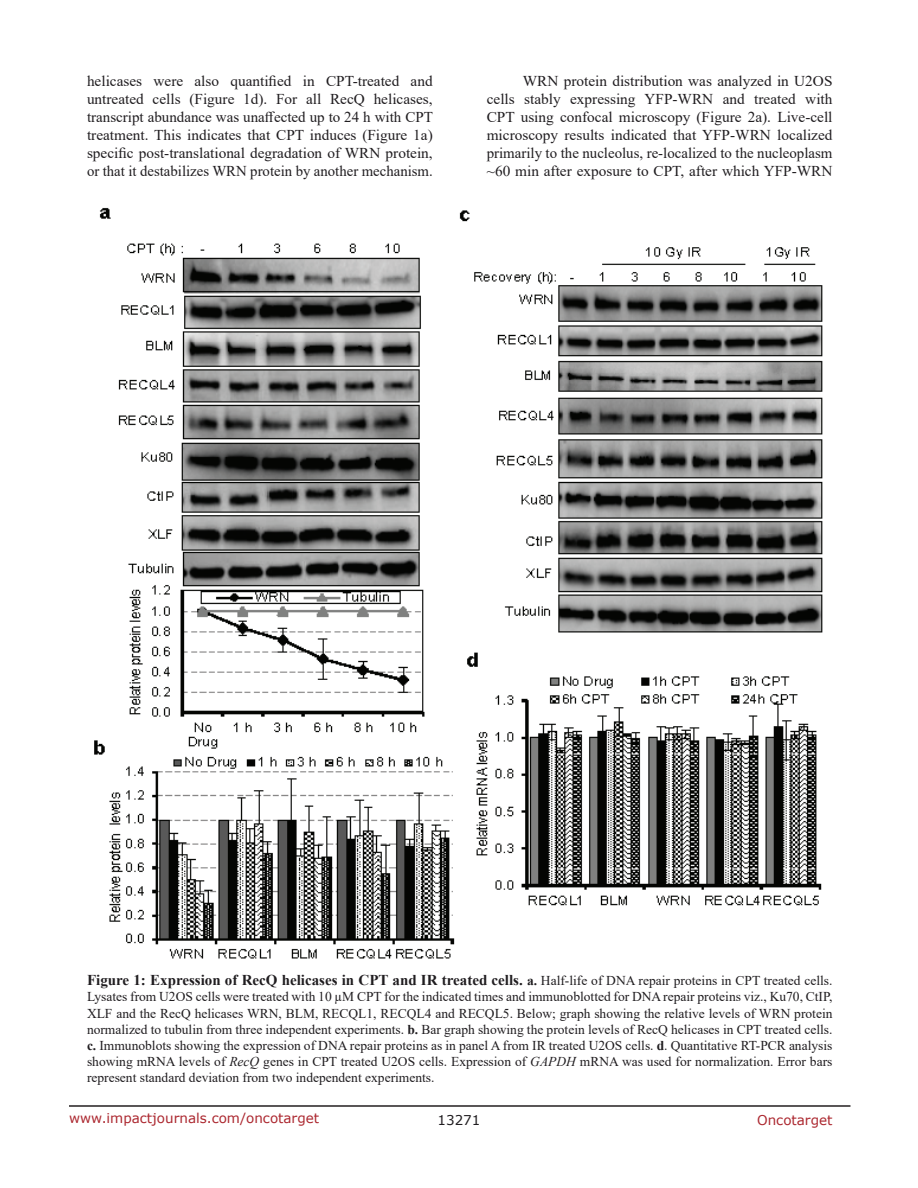
<style>
.page{position:relative;width:918px;height:1188px;background:#fff}
.page>*{position:absolute;margin:0;border:0;box-sizing:border-box;transform-origin:0 0}
.t1{font:15px/18px "Times New Roman";color:#201d20;text-align:justify}
.t2{font:700 15px "Times New Roman";color:#201d20}
.t3{font:13.5px/16.2px "Times New Roman";color:#201d20;text-align:justify}
.t4{font:13.5px "Verdana";color:#ac2830}
.t5{font:13.5px "Verdana";color:#201d20}
.s1{font-size:13.5px}
.s2{font-weight:400;font-size:13.5px}
.s3{font-weight:700}
.s4{font-style:italic}
</style>
<div class="page">
<hr style="left:69px;top:1105px;width:781px;height:2px;background:#231f20">
<img style="left:94px;top:207px;width:729px;height:752px">
<p class="t1" style="left:87px;top:72px;width:347px">helicases were also quantified in CPT-treated and untreated cells (Figure 1d). For all RecQ helicases, transcript abundance was unaffected up to 24 h with CPT treatment. This indicates that CPT induces (Figure 1a) specific post-translational degradation of WRN protein, or that it destabilizes WRN protein by another mechanism.</p>
<p class="t1" style="left:487px;top:72px;width:347px;text-indent:36px">WRN protein distribution was analyzed in U2OS cells stably expressing YFP-WRN and treated with CPT using confocal microscopy (Figure 2a). Live-cell microscopy results indicated that YFP-WRN localized primarily to the nucleolus, re-localized to the nucleoplasm ~60 min after exposure to CPT, after which YFP-WRN</p>
<p class="t2" style="left:87px;top:969px;width:747px">Figure 1: Expression of RecQ helicases in CPT and IR treated cells. <span class="s1">a.</span> <span class="s2">Half-life of DNA repair proteins in CPT treated cells.</span></p>
<p class="t3" style="left:87px;top:988px;width:747px">Lysates from U2OS cells were treated with 10 µM CPT for the indicated times and immunoblotted for DNA repair proteins viz., Ku70, CtIP, XLF and the RecQ helicases WRN, BLM, RECQL1, RECQL4 and RECQL5. Below; graph showing the relative levels of WRN protein normalized to tubulin from three independent experiments. <span class="s3">b.</span> Bar graph showing the protein levels of RecQ helicases in CPT treated cells. <span class="s3">c.</span> Immunoblots showing the expression of DNA repair proteins as in panel A from IR treated U2OS cells. <span class="s3">d</span>. Quantitative RT-PCR analysis showing mRNA levels of <span class="s4">RecQ</span> genes in CPT treated U2OS cells. Expression of <span class="s4">GAPDH</span> mRNA was used for normalization. Error bars represent standard deviation from two independent experiments.</p>
<p class="t4" style="left:69px;top:1109px;width:252px">www.impactjournals.com/oncotarget</p>
<p class="t5" style="left:438px;top:1111px;width:44px">13271</p>
<p class="t4" style="left:757px;top:1111px;width:77px">Oncotarget</p>
</div>
